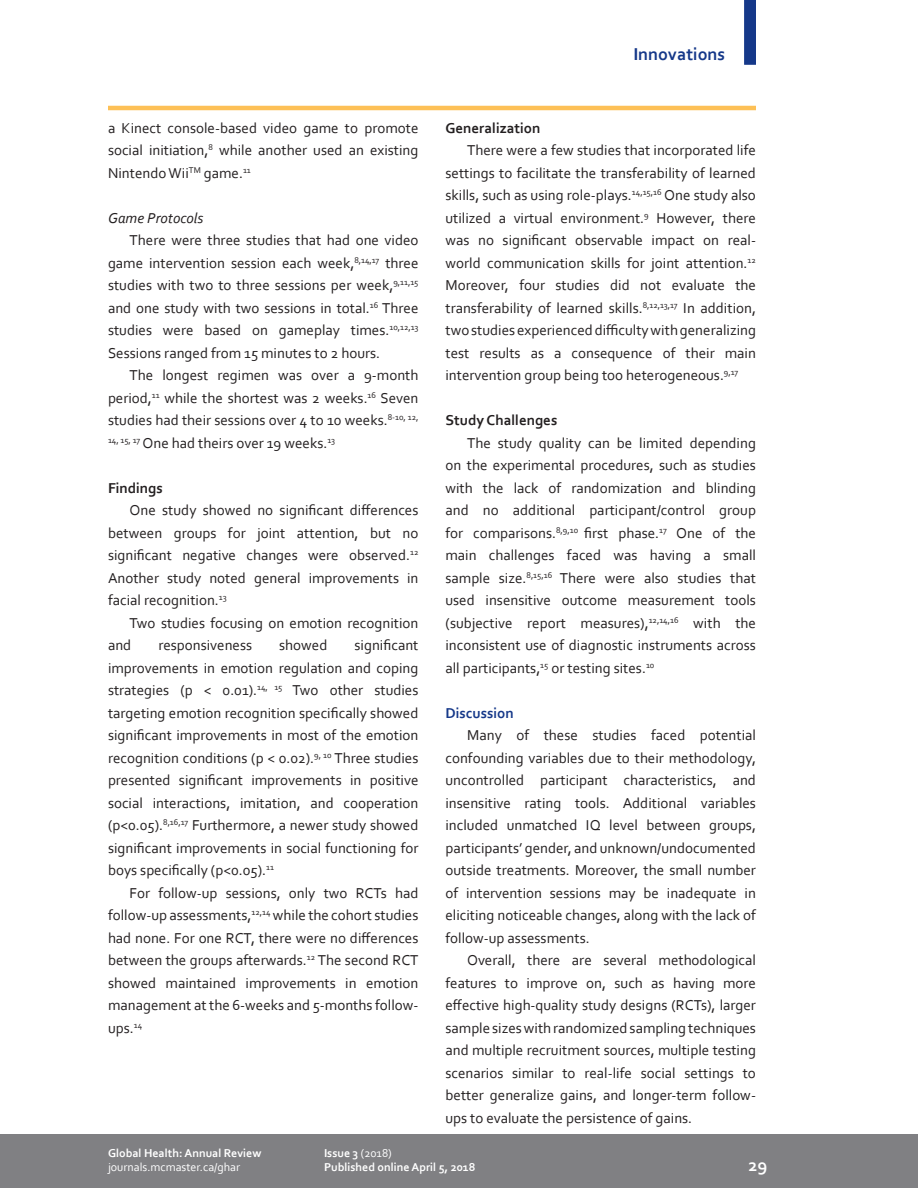
<style>
.page{position:relative;width:918px;height:1188px;background:#fff}
.page>*{position:absolute;margin:0;border:0;box-sizing:border-box;transform-origin:0 0}
.t1{font:700 18px "Corbel";color:#153889}
.t2{font:700 18px "Corbel";color:#fff}
.t3{font:15px/22.5px "Corbel";color:#231f20;text-align:justify}
.t4{font:700 15px "Corbel";color:#231f20}
.t5{font:italic 15px "Corbel";color:#231f20}
.t6{font:700 15px "Corbel";color:#153889}
.t7{font:700 12px "Corbel";color:#fff}
.t8{font:12px "Corbel";color:#fff}
.s1{font-weight:400}
</style>
<div class="page">
<svg style="left:0;top:1134px;width:7px;height:54px"></svg>
<div style="left:7px;top:1134px;width:911px;height:54px;background:#808083"></div>
<svg style="left:744px;top:0;width:12px;height:65px"></svg>
<hr style="left:108px;top:106px;width:648px;height:4px;background:#fdc056">
<p class="t3" style="left:108px;top:116px;width:312px">a Kinect console-based video game to promote social initiation,<sup>8</sup> while another used an existing Nintendo Wii<sup>TM</sup> game.<sup>11</sup></p>
<p class="t5" style="left:108px;top:208px;width:97px">Game Protocols</p>
<p class="t3" style="left:108px;top:229px;width:312px;text-indent:22px">There were three studies that had one video game intervention session each week,<sup>8,14,17</sup> three studies with two to three sessions per week,<sup>9,11,15 </sup>and one study with two sessions in total.<sup>16</sup> Three studies were based on gameplay times.<sup>10,12,13<br></sup>Sessions ranged from 15 minutes to 2 hours.</p>
<p class="t3" style="left:108px;top:364px;width:312px;text-indent:22px">The longest regimen was over a 9-month period,<sup>11</sup> while the shortest was 2 weeks.<sup>16</sup> Seven studies had their sessions over 4 to 10 weeks.<sup>8-10,</sup> <sup>12, 14,</sup> <sup>15,</sup> <sup>17</sup> One had theirs over 19 weeks.<sup>13</sup></p>
<p class="t4" style="left:108px;top:478px;width:56px">Findings</p>
<p class="t3" style="left:108px;top:499px;width:312px;text-indent:22px">One study showed no significant differences between groups for joint attention, but no significant negative changes were observed.<sup>12<br></sup>Another study noted general improvements in facial recognition.<sup>13</sup></p>
<p class="t3" style="left:108px;top:611px;width:312px;text-indent:22px">Two studies focusing on emotion recognition and</p>
<p class="t3" style="left:108px;top:634px;width:312px;text-indent:247px">significant improvements in emotion regulation and coping strategies (p &lt; 0.01).<sup>14,</sup> <sup>15</sup> Two other studies targeting emotion recognition specifically showed significant improvements in most of the emotion recognition conditions (p &lt; 0.02).<sup>9,</sup> <sup>10</sup> Three studies presented significant improvements in positive social interactions, imitation, and cooperation (p&lt;0.05).<sup>8,16,17</sup> Furthermore, a newer study showed significant improvements in social functioning for boys specifically (p&lt;0.05).<sup>11</sup></p>
<p class="t3" style="left:108px;top:881px;width:312px;text-indent:22px">For follow-up sessions, only two RCTs had follow-up assessments,<sup>12,14</sup> while the cohort studies had none. For one RCT, there were no differences between the groups afterwards.<sup>12</sup> The second RCT showed maintained improvements in emotion management at the 6-weeks and 5-months follow&shy;ups.<sup>14</sup></p>
<p class="t3" style="left:158px;top:634px;width:95px">responsiveness</p>
<p class="t3" style="left:279px;top:634px;width:50px">showed</p>
<p class="t1" style="left:633px;top:43px;width:93px">Innovations</p>
<p class="t4" style="left:446px;top:118px;width:97px">Generalization</p>
<p class="t3" style="left:446px;top:139px;width:312px;text-indent:22px">There were a few studies that incorporated life settings to facilitate the transferability of learned skills, such as using role-plays.<sup>14,15,16</sup> One study also utilized a virtual environment.<sup>9</sup> However, there was no significant observable impact on real&shy;world communication skills for joint attention.<sup>12<br></sup>Moreover, four studies did not evaluate the transferability of learned skills.<sup>8,12,13,17</sup> In addition, two studies experienced difficulty with generalizing test results as a consequence of their main intervention group being too heterogeneous.<sup>9,17</sup></p>
<p class="t4" style="left:446px;top:411px;width:113px">Study Challenges</p>
<p class="t3" style="left:446px;top:431px;width:312px;text-indent:22px">The study quality can be limited depending on the experimental procedures, such as studies with the lack of randomization and blinding and no additional participant/control group for comparisons.<sup>8,9,10</sup> first phase.<sup>17</sup> One of the main challenges faced was having a small sample size.<sup>8,15,16</sup> There were also studies that used insensitive outcome measurement tools (subjective report measures),<sup>12,14,16</sup> with the inconsistent use of diagnostic instruments across all participants,<sup>15</sup> or testing sites.<sup>10</sup></p>
<p class="t6" style="left:446px;top:703px;width:70px">Discussion</p>
<p class="t3" style="left:446px;top:724px;width:312px;text-indent:22px">Many of these studies faced potential confounding variables due to their methodology, uncontrolled participant characteristics, and insensitive rating tools. Additional variables included unmatched IQ level between groups, participants’ gender, and unknown/undocumented outside treatments. Moreover, the small number of intervention sessions may be inadequate in eliciting noticeable changes, along with the lack of follow-up assessments.</p>
<p class="t3" style="left:446px;top:949px;width:312px;text-indent:22px">Overall, there are several methodological features to improve on, such as having more effective high-quality study designs (RCTs), larger sample sizes with randomized sampling techniques and multiple recruitment sources, multiple testing scenarios similar to real-life social settings to better generalize gains, and longer-term follow&shy;ups to evaluate the persistence of gains.</p>
<p class="t7" style="left:108px;top:1146px;width:155px">Global Health: Annual Review</p>
<p class="t7" style="left:324px;top:1146px;width:69px">Issue 3 <span class="s1">(2018)</span></p>
<p class="t8" style="left:108px;top:1160px;width:134px">journals.mcmaster.ca/ghar</p>
<p class="t7" style="left:324px;top:1160px;width:153px">Published online April 5, 2018</p>
<p class="t2" style="left:748px;top:1153px;width:20px">29</p>
</div>
